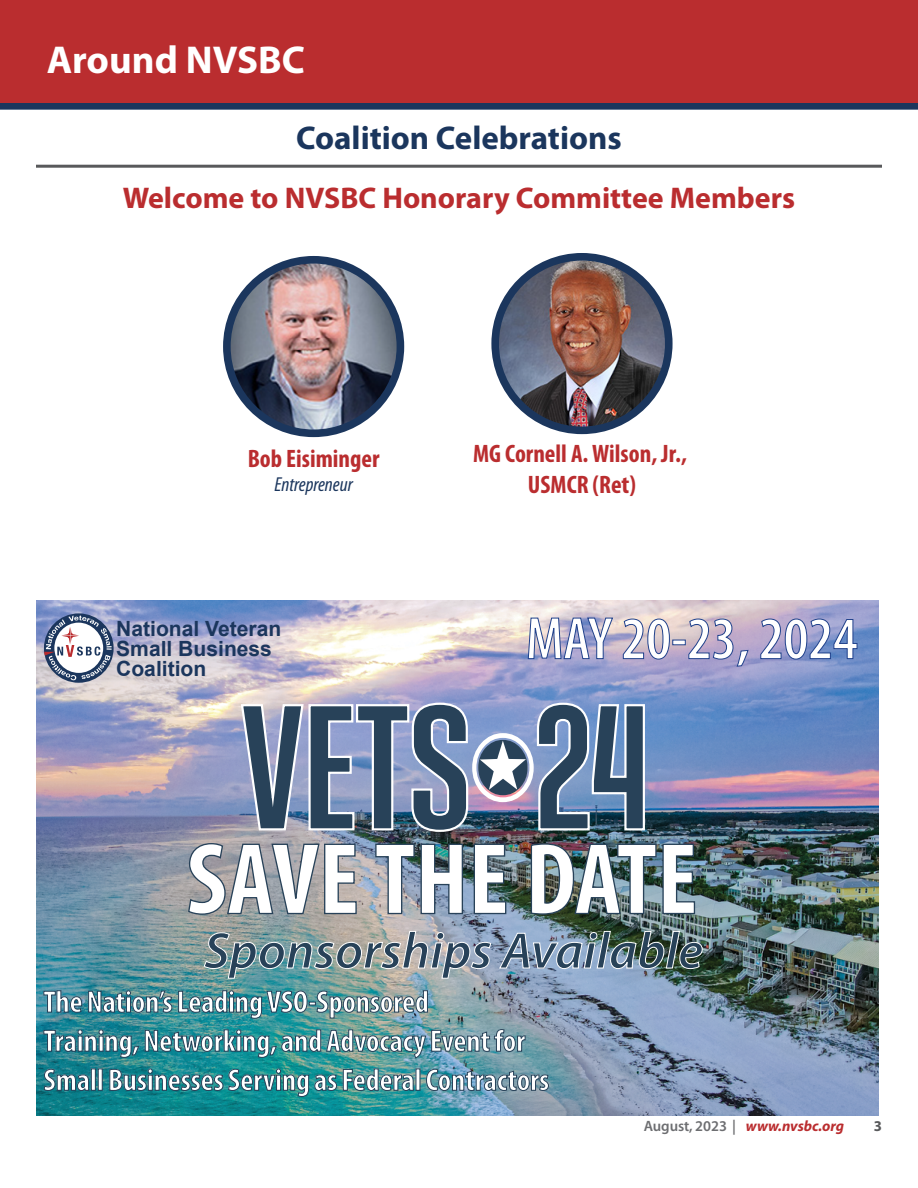
<style>
.page{position:relative;width:918px;height:1188px;background:#fff}
.page>*{position:absolute;margin:0;border:0;box-sizing:border-box;transform-origin:0 0}
.t1{font:182.55px "Geogrotesque Sharp X Comp Sm Bd";letter-spacing:-.01em;color:#284259}
.t2{font:700 condensed 102.75px "Myriad Pro";color:#fff}
.t3{font:600 condensed 60.15px "Myriad Pro";color:#fff}
.t4{font:italic 600 51.6px "Myriad Pro";color:#284259}
.h1-whte-ctr_No_TOC{font:700 39px "Myriad Pro";color:#fff}
.h2-Blue-Ctr{font:700 33px "Myriad Pro";color:#1b365d}
.t5{font:700 condensed 30.9px/39.2px "Myriad Pro";letter-spacing:-.005em;color:#fff}
.h2-Leadership_Sub_Red_No_TOC{font:700 30px "Myriad Pro";color:#ba2d2f}
.t6{font:700 condensed 25.35px/30.5px "Myriad Pro";color:#ba2d2f;text-align:center}
.t7{font:700 21px/20.1px "Arial";color:#1b365d}
.t8{font:italic condensed 20.25px "Myriad Pro";color:#1b365d}
.t9{font:italic 700 15px "Myriad Pro";letter-spacing:-.005em;color:#ba2d2f}
.t10{font:700 15px "Myriad Pro";color:#58595b}
.s1{font-weight:600;font-style:normal;color:#6d6e71}
</style>
<div class="page">
<div style="left:0;top:102px;width:918px;height:8px;background:#1b365d"></div>
<hr style="left:36px;top:165px;width:846px;height:3px;background:#58595b">
<div style="left:0;top:0;width:918px;height:103px;background:#ba2d2f"></div>
<img style="left:36px;top:601px;width:842px;height:515px">
<svg style="left:527px;top:617px;width:87px;height:43px;background:#a1a1c2"></svg>
<svg style="left:622px;top:618px;width:48px;height:42px;background:#bab0c2"></svg>
<div style="left:672px;top:640px;width:14px;height:5px;border:1px solid #21428c"></div>
<svg style="left:688px;top:618px;width:61px;height:49px;background:#aca1c2"></svg>
<svg style="left:760px;top:618px;width:98px;height:42px;background:#848ec2"></svg>
<img style="left:43px;top:990px;width:506px;height:111px">
<svg style="left:187px;top:842px;width:170px;height:73px;background:#999a9f"></svg>
<img style="left:375px;top:843px;width:89px;height:72px">
<svg style="left:473px;top:843px;width:34px;height:72px;background:#5f7784"></svg>
<img style="left:530px;top:843px;width:166px;height:72px">
<svg style="left:44px;top:613px;width:70px;height:70px"></svg>
<img style="left:203px;top:931px;width:289px;height:48px">
<img style="left:499px;top:930px;width:204px;height:39px">
<img style="left:240px;top:702px;width:406px;height:131px">
<img style="left:227px;top:260px;width:172px;height:173px">
<div style="left:223px;top:256px;width:181px;height:181px;border:8px solid #1b365d;border-radius:50%"></div>
<img style="left:496px;top:258px;width:172px;height:172px">
<div style="left:491px;top:253px;width:182px;height:181px;border:8px solid #1b365d;border-radius:50%"></div>
<p class="h1-whte-ctr_No_TOC" style="left:47px;top:35px;width:260px">Around NVSBC</p>
<p class="h2-Blue-Ctr" style="left:296px;top:116px;width:327px">Coalition Celebrations</p>
<p class="h2-Leadership_Sub_Red_No_TOC" style="left:123px;top:178px;width:674px">Welcome to NVSBC Honorary Committee Members</p>
<p class="t6" style="left:248px;top:443px;width:133px">Bob Eisiminger</p>
<p class="t8" style="left:275px;top:472px;width:80px">Entrepreneur</p>
<p class="t7" style="left:116px;top:618px;width:167px">National Veteran<br>Small Business<br>Coalition</p>
<p class="t6" style="left:473px;top:438px;width:215px">MG Cornell A. Wilson, Jr.,<br>USMCR (Ret)</p>
<p class="t3" style="left:526px;top:602px;width:333px">MAY 20-23, 2024</p>
<p class="t1" style="left:241px;top:653px;width:411px">VETS 24</p>
<p class="t2" style="left:186px;top:815px;width:513px">SAVE THE DATE</p>
<p class="t4" style="left:204px;top:918px;width:501px">Sponsorships Available</p>
<p class="t5" style="left:43px;top:982px;width:507px">The Nation’s Leading VSO-Sponsored<br>Training, Networking, and Advocacy Event for<br>Small Businesses Serving as Federal Contractors</p>
<p class="t9" style="left:644px;top:1116px;width:202px"><span class="s1">August, 2023 |</span> www.nvsbc.org</p>
<p class="t10" style="left:874px;top:1116px;width:10px">3</p>
</div>
